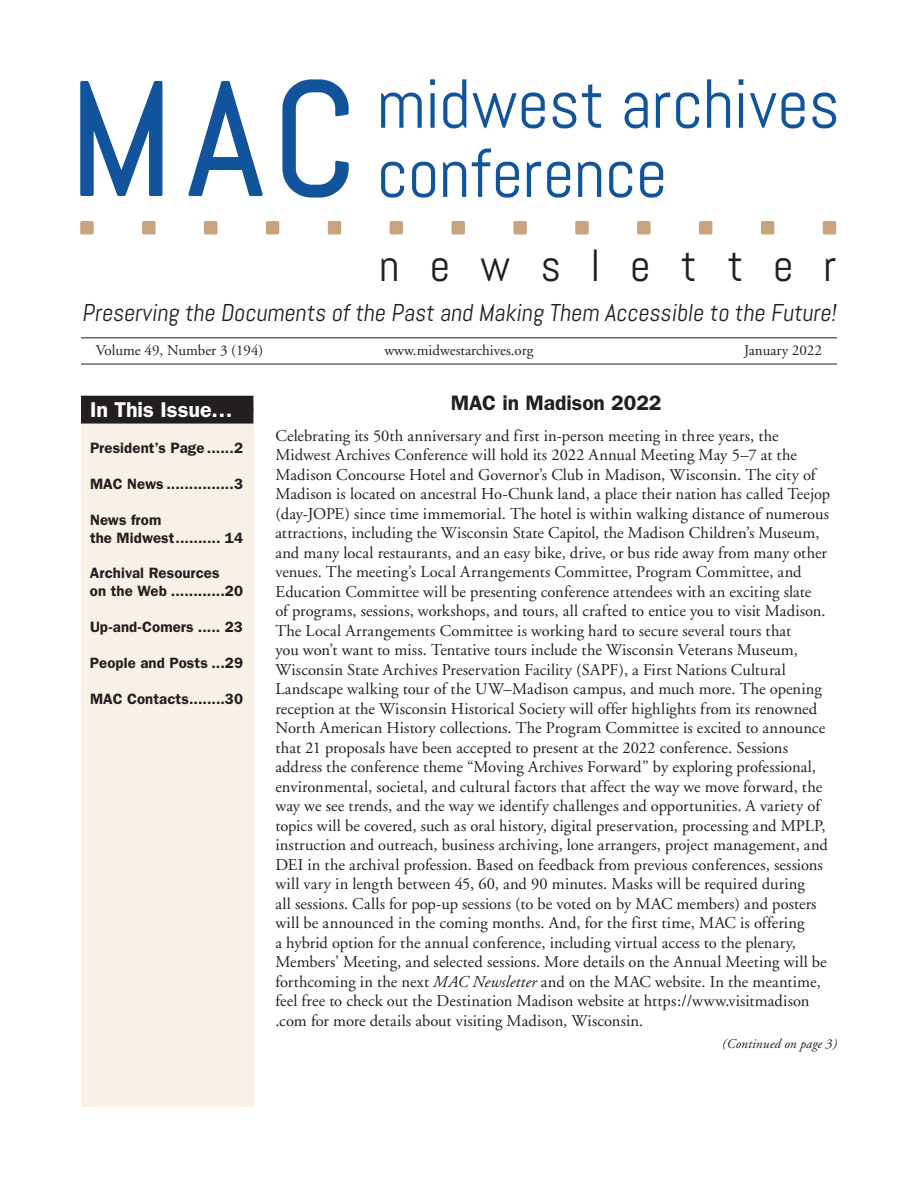
<style>
.page{position:relative;width:918px;height:1188px;background:#fff}
.page>*{position:absolute;margin:0;border:0;box-sizing:border-box;transform-origin:0 0}
.newsletter_header{font:45px "Abel";letter-spacing:.665em;color:#231f20}
.t1{font:24.3px "Abel";color:#231f20}
.t2{font:600 21.6px "ITC Franklin Gothic Std";letter-spacing:-.005em;color:#fff}
.Big_Article_Headline{font:600 21px "ITC Franklin Gothic Std";color:#231f20}
.Body_Text_2021{font:16.5px/19.5px "Adobe Garamond";letter-spacing:.005em;color:#231f20}
.t3{font:600 15px/18px "ITC Franklin Gothic Std";letter-spacing:.005em;color:#231f20}
.t4{font:15px "Adobe Garamond";color:#231f20}
.Continued{font:italic 13.5px "Adobe Garamond";letter-spacing:.01em;color:#231f20}
.s1{font-style:italic}
</style>
<div class="page">
<hr style="left:81px;top:337px;width:756px;height:1px;background:#231f20">
<hr style="left:81px;top:364px;width:756px;height:1px;background:#231f20">
<svg style="left:80px;top:81px;width:82px;height:115px"></svg>
<svg style="left:188px;top:81px;width:75px;height:115px"></svg>
<svg style="left:282px;top:79px;width:67px;height:119px"></svg>
<svg style="left:381px;top:93px;width:41px;height:35px"></svg>
<svg style="left:430px;top:79px;width:5px;height:49px"></svg>
<svg style="left:443px;top:79px;width:23px;height:49px"></svg>
<svg style="left:473px;top:93px;width:72px;height:35px"></svg>
<svg style="left:553px;top:93px;width:23px;height:35px"></svg>
<svg style="left:582px;top:84px;width:19px;height:44px"></svg>
<svg style="left:625px;top:93px;width:23px;height:35px"></svg>
<svg style="left:656px;top:93px;width:14px;height:35px"></svg>
<svg style="left:676px;top:93px;width:23px;height:35px"></svg>
<svg style="left:707px;top:79px;width:23px;height:49px"></svg>
<svg style="left:739px;top:79px;width:4px;height:49px"></svg>
<svg style="left:750px;top:93px;width:26px;height:35px"></svg>
<svg style="left:782px;top:93px;width:23px;height:35px"></svg>
<svg style="left:812px;top:93px;width:24px;height:35px"></svg>
<svg style="left:381px;top:162px;width:23px;height:36px"></svg>
<svg style="left:412px;top:162px;width:23px;height:36px"></svg>
<svg style="left:443px;top:162px;width:23px;height:35px"></svg>
<svg style="left:472px;top:149px;width:47px;height:49px"></svg>
<svg style="left:527px;top:162px;width:14px;height:35px"></svg>
<svg style="left:547px;top:162px;width:23px;height:36px"></svg>
<svg style="left:578px;top:162px;width:23px;height:35px"></svg>
<svg style="left:609px;top:162px;width:23px;height:36px"></svg>
<svg style="left:640px;top:162px;width:23px;height:36px"></svg>
<div style="left:80px;top:221px;width:14px;height:13px;background:#c8a37d;border-radius:2px"></div>
<div style="left:142px;top:221px;width:14px;height:13px;background:#c8a37d;border-radius:2px"></div>
<div style="left:204px;top:221px;width:13px;height:13px;background:#c8a37d;border-radius:2px"></div>
<div style="left:328px;top:221px;width:13px;height:13px;background:#c8a37d;border-radius:2px"></div>
<div style="left:452px;top:221px;width:13px;height:13px;background:#c8a37d;border-radius:2px"></div>
<div style="left:513px;top:221px;width:14px;height:13px;background:#c8a37d;border-radius:2px"></div>
<div style="left:390px;top:221px;width:13px;height:13px;background:#c8a37d;border-radius:2px"></div>
<div style="left:575px;top:221px;width:14px;height:13px;background:#c8a37d;border-radius:2px"></div>
<div style="left:637px;top:221px;width:14px;height:13px;background:#c8a37d;border-radius:2px"></div>
<div style="left:699px;top:221px;width:13px;height:13px;background:#c8a37d;border-radius:2px"></div>
<div style="left:761px;top:221px;width:13px;height:13px;background:#c8a37d;border-radius:2px"></div>
<div style="left:823px;top:221px;width:13px;height:13px;background:#c8a37d;border-radius:2px"></div>
<div style="left:266px;top:221px;width:13px;height:13px;background:#c8a37d;border-radius:2px"></div>
<div style="left:81px;top:402px;width:172px;height:705px;background:#f9f1e5"></div>
<div style="left:81px;top:396px;width:172px;height:15px;background:#231f20"></div>
<div style="left:81px;top:409px;width:172px;height:15px;background:#231f20"></div>
<p class="newsletter_header" style="left:379px;top:237px;width:459px">newsletter</p>
<p class="t1" style="left:82px;top:297px;width:760px">Preserving the Documents of the Past and Making Them Accessible to the Future!</p>
<p class="t4" style="left:96px;top:343px;width:169px">Volume 49, Number 3 (194)</p>
<p class="t4" style="left:384px;top:343px;width:151px">www.midwestarchives.org</p>
<p class="t4" style="left:744px;top:343px;width:79px">January 2022</p>
<p class="t2" style="left:90px;top:397px;width:144px">In This Issue…</p>
<p class="t3" style="left:90px;top:439px;width:155px">President’s Page ......2</p>
<p class="t3" style="left:90px;top:475px;width:154px">MAC News ...............3</p>
<p class="t3" style="left:90px;top:511px;width:155px">News from<br>the Midwest.......... 14</p>
<p class="t3" style="left:90px;top:564px;width:155px">Archival Resources<br>on the Web ............20</p>
<p class="t3" style="left:90px;top:618px;width:154px">Up-and-Comers ..... 23</p>
<p class="t3" style="left:90px;top:654px;width:155px">People and Posts ...29</p>
<p class="t3" style="left:90px;top:690px;width:154px">MAC Contacts........30</p>
<p class="Big_Article_Headline" style="left:451px;top:391px;width:212px">MAC in Madison 2022</p>
<p class="Body_Text_2021" style="left:275px;top:426px;width:556px">Celebrating its 50th anniversary and first in-person meeting in three years, the Midwest Archives Conference will hold its 2022 Annual Meeting May 5–7 at the Madison Concourse Hotel and Governor’s Club in Madison, Wisconsin. The city of Madison is located on ancestral Ho-Chunk land, a place their nation has called Teejop (day-JOPE) since time immemorial. The hotel is within walking distance of numerous attractions, including the Wisconsin State Capitol, the Madison Children’s Museum, and many local restaurants, and an easy bike, drive, or bus ride away from many other venues. The meeting’s Local Arrangements Committee, Program Committee, and Education Committee will be presenting conference attendees with an exciting slate<br>of programs, sessions, workshops, and tours, all crafted to entice you to visit Madison.<br>The Local Arrangements Committee is working hard to secure several tours that<br>you won’t want to miss. Tentative tours include the Wisconsin Veterans Museum, Wisconsin State Archives Preservation Facility (SAPF), a First Nations Cultural Landscape walking tour of the UW–Madison campus, and much more. The opening reception at the Wisconsin Historical Society will offer highlights from its renowned North American History collections. The Program Committee is excited to announce that 21 proposals have been accepted to present at the 2022 conference. Sessions address the conference theme “Moving Archives Forward” by exploring professional, environmental, societal, and cultural factors that affect the way we move forward, the way we see trends, and the way we identify challenges and opportunities. A variety of topics will be covered, such as oral history, digital preservation, processing and MPLP, instruction and outreach, business archiving, lone arrangers, project management, and DEI in the archival profession. Based on feedback from previous conferences, sessions will vary in length between 45, 60, and 90 minutes. Masks will be required during<br>all sessions. Calls for pop-up sessions (to be voted on by MAC members) and posters will be announced in the coming months. And, for the first time, MAC is offering<br>a hybrid option for the annual conference, including virtual access to the plenary, Members’ Meeting, and selected sessions. More details on the Annual Meeting will be forthcoming in the next <span class="s1">MAC Newsletter</span> and on the MAC website. In the meantime, feel free to check out the Destination Madison website at https://www.visitmadison .com for more details about visiting Madison, Wisconsin.</p>
<p class="Continued" style="left:722px;top:1037px;width:116px">(Continued on page 3)</p>
</div>
